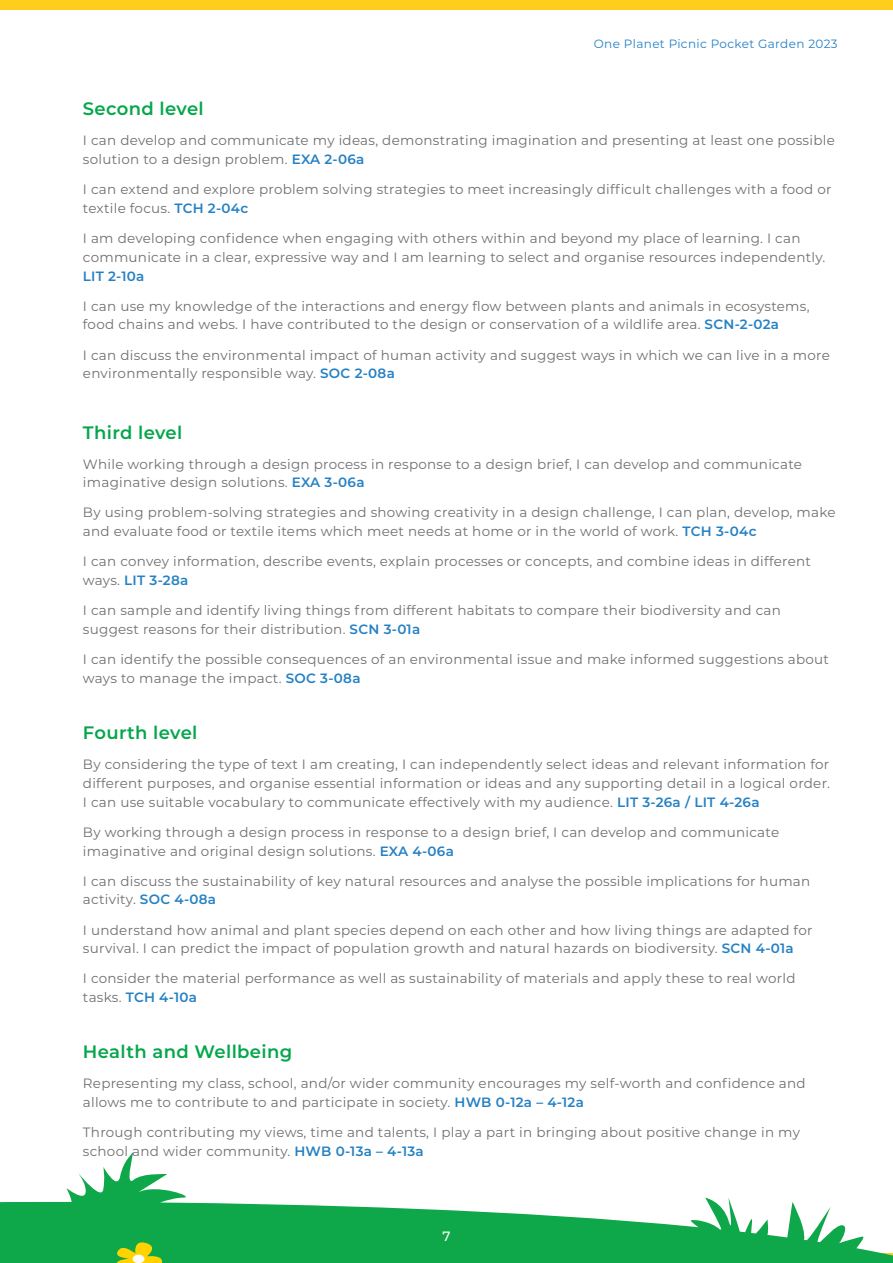
<style>
.page{position:relative;width:893px;height:1263px;background:#fff}
.page>*{position:absolute;margin:0;border:0;box-sizing:border-box;transform-origin:0 0}
.t1{font:600 18px "Montserrat";letter-spacing:.02em;color:#04a64a}
.t2{font:13.5px/18.8px "Montserrat";letter-spacing:.02em;color:#706f6f}
.t3{font:600 13.5px "Montserrat";letter-spacing:.02em;color:#2581c4}
.t4{font:500 13.5px "Montserrat";color:#fff}
.t5{font:12px "Montserrat";letter-spacing:.03em;color:#2581c4}
.s1{font-weight:600;color:#2581c4}
</style>
<div class="page">
<svg style="left:0;top:1152px;width:893px;height:111px"></svg>
<svg style="left:110px;top:1240px;width:57px;height:23px"></svg>
<div style="left:133px;top:1254px;width:12px;height:9px;background:#fff;border-radius:50%"></div>
<div style="left:0;top:0;width:893px;height:10px;background:#ffcd1c"></div>
<p class="t5" style="left:594px;top:35px;width:245px">One Planet Picnic Pocket Garden 2023</p>
<h1 class="t1" style="left:83px;top:96px;width:122px">Second level</h1>
<p class="t2" style="left:83px;top:131px;width:753px">I can develop and communicate my ideas, demonstrating imagination and presenting at least one possible solution to a design problem. <span class="s1">EXA 2-06a</span></p>
<p class="t2" style="left:83px;top:180px;width:750px">I can extend and explore problem solving strategies to meet increasingly difficult challenges with a food or textile focus. <span class="s1">TCH 2-04c</span></p>
<p class="t2" style="left:83px;top:228px;width:744px">I am developing confidence when engaging with others within and beyond my place of learning. I can communicate in a clear, expressive way and I am learning to select and organise resources independently.</p>
<p class="t3" style="left:83px;top:266px;width:63px">LIT 2-10a</p>
<p class="t2" style="left:83px;top:296px;width:728px">I can use my knowledge of the interactions and energy flow between plants and animals in ecosystems, food chains and webs. I have contributed to the design or conservation of a wildlife area. <span class="s1">SCN-2-02a</span></p>
<p class="t2" style="left:83px;top:345px;width:748px">I can discuss the environmental impact of human activity and suggest ways in which we can live in a more environmentally responsible way. <span class="s1">SOC 2-08a</span></p>
<h1 class="t1" style="left:83px;top:419px;width:101px">Third level</h1>
<p class="t2" style="left:83px;top:454px;width:721px">While working through a design process in response to a design brief, I can develop and communicate imaginative design solutions. <span class="s1">EXA 3-06a</span></p>
<p class="t2" style="left:83px;top:503px;width:754px">By using problem-solving strategies and showing creativity in a design challenge, I can plan, develop, make and evaluate food or textile items which meet needs at home or in the world of work. <span class="s1">TCH 3-04c</span></p>
<p class="t2" style="left:83px;top:552px;width:730px">I can convey information, describe events, explain processes or concepts, and combine ideas in different ways. <span class="s1">LIT 3-28a</span></p>
<p class="t2" style="left:83px;top:600px;width:699px">I can sample and identify living things from different habitats to compare their biodiversity and can suggest reasons for their distribution. <span class="s1">SCN 3-01a</span></p>
<p class="t2" style="left:83px;top:649px;width:748px">I can identify the possible consequences of an environmental issue and make informed suggestions about ways to manage the impact. <span class="s1">SOC 3-08a</span></p>
<h1 class="t1" style="left:83px;top:720px;width:116px">Fourth level</h1>
<p class="t2" style="left:83px;top:754px;width:749px;text-align:justify">By considering the type of text I am creating, I can independently select ideas and relevant information for different purposes, and organise essential information or ideas and any supporting detail in a logical order.<br>I can use suitable vocabulary to communicate effectively with my audience. <span class="s1">LIT 3-26a / LIT 4-26a</span></p>
<p class="t2" style="left:83px;top:822px;width:698px">By working through a design process in response to a design brief, I can develop and communicate imaginative and original design solutions. <span class="s1">EXA 4-06a</span></p>
<p class="t2" style="left:83px;top:871px;width:729px">I can discuss the sustainability of key natural resources and analyse the possible implications for human activity. <span class="s1">SOC 4-08a</span></p>
<p class="t2" style="left:83px;top:920px;width:731px">I understand how animal and plant species depend on each other and how living things are adapted for survival. I can predict the impact of population growth and natural hazards on biodiversity. <span class="s1">SCN 4-01a</span></p>
<p class="t2" style="left:83px;top:969px;width:714px">I consider the material performance as well as sustainability of materials and apply these to real world tasks. <span class="s1">TCH 4-10a</span></p>
<h1 class="t1" style="left:83px;top:1039px;width:211px">Health and Wellbeing</h1>
<p class="t2" style="left:83px;top:1074px;width:724px">Representing my class, school, and/or wider community encourages my self-worth and confidence and allows me to contribute to and participate in society. <span class="s1">HWB 0-12a – 4-12a</span></p>
<p class="t2" style="left:83px;top:1123px;width:719px">Through contributing my views, time and talents, I play a part in bringing about positive change in my school and wider community. <span class="s1">HWB 0-13a – 4-13a</span></p>
<p class="t4" style="left:443px;top:1226px;width:10px">7</p>
</div>
